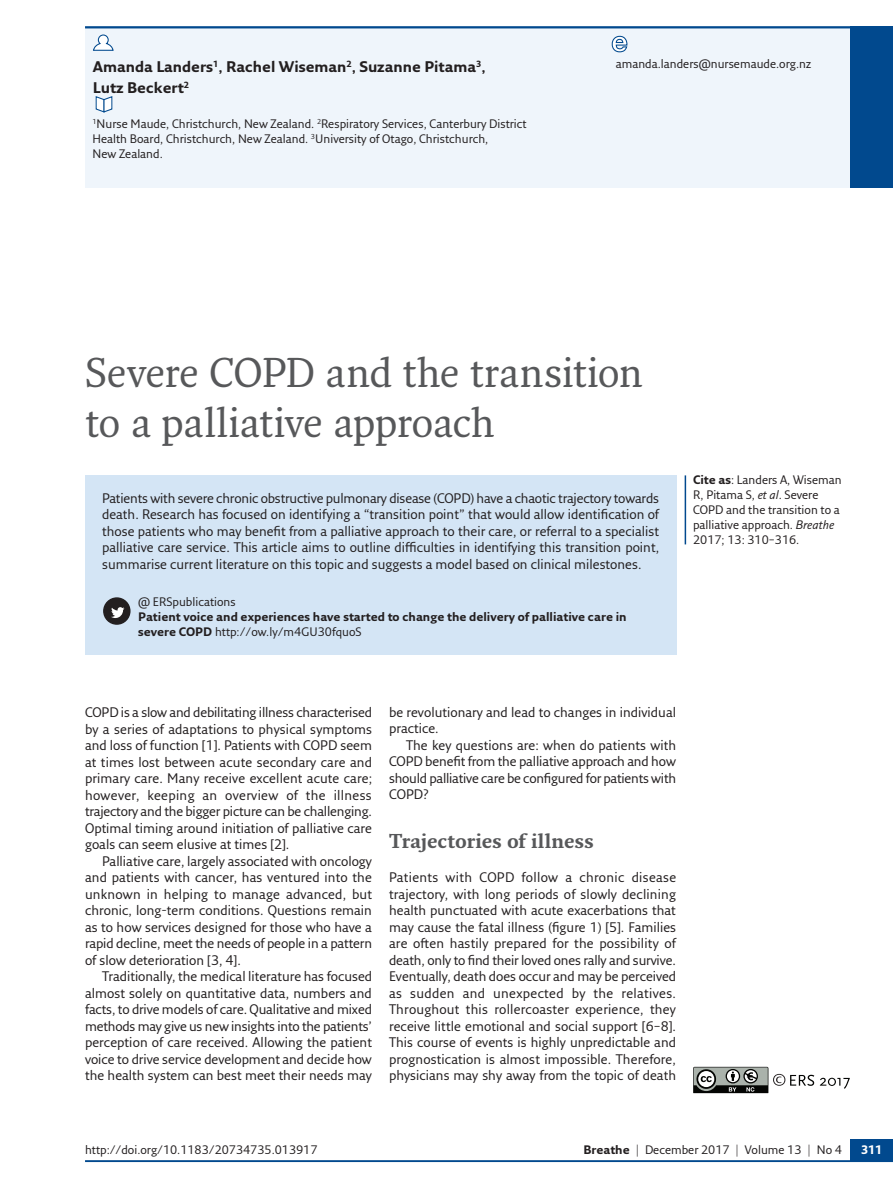
<style>
.page{position:relative;width:893px;height:1191px;background:#fff}
.page>*{position:absolute;margin:0;border:0;box-sizing:border-box;transform-origin:0 0}
.t1{font:40.5px/49.5px "Fresco Std";letter-spacing:-.01em;color:#57585a}
.t2{font:700 19.5px "Fresco Std";letter-spacing:-.01em;color:#57585a}
.t3{font:700 15px "Fresco Sans Pro";color:#231f20}
.t4{font:13.5px/16.5px "Fresco Sans Pro";color:#231f20;text-align:justify}
.t5{font:12px/15px "Fresco Sans Pro";color:#231f20}
.t6{font:700 12px/15px "Fresco Sans Pro";color:#231f20}
.t7{font:700 12px "Fresco Sans Pro";color:#fff}
.s1{font-weight:400}
.s2{font-weight:700}
.s3{font-style:italic}
</style>
<div class="page">
<hr style="left:85px;top:1160px;width:808px;height:2px;background:#01498e">
<div style="left:850px;top:1138px;width:43px;height:23px;background:#01498e"></div>
<div style="left:85px;top:26px;width:808px;height:162px;background:#eff5fb"></div>
<hr style="left:85px;top:26px;width:808px;height:2px;background:#01498e">
<div style="left:850px;top:26px;width:43px;height:162px;background:#01498e"></div>
<svg style="left:95px;top:96px;width:18px;height:17px"></svg>
<svg style="left:93px;top:34px;width:21px;height:17px"></svg>
<svg style="left:611px;top:35px;width:17px;height:18px"></svg>
<svg style="left:693px;top:1066px;width:121px;height:27px"></svg>
<svg style="left:820px;top:1077px;width:30px;height:11px"></svg>
<div style="left:85px;top:475px;width:591px;height:180px;background:#d4e5f5"></div>
<div style="left:104px;top:598px;width:26px;height:26px;background:#231f20;border-radius:50%"></div>
<div style="left:103px;top:597px;width:28px;height:28px;border:2px solid #231f20;border-radius:50%"></div>
<div style="left:105px;top:600px;width:23px;height:23px;background:#231f20;border-radius:50%"></div>
<svg style="left:111px;top:607px;width:13px;height:11px"></svg>
<hr style="left:685px;top:475px;width:1px;height:69px;background:#01498e">
<p class="t3" style="left:93px;top:57px;width:394px">Amanda Landers<sup>1</sup>, Rachel Wiseman<sup>2</sup>, Suzanne Pitama<sup>3</sup>,</p>
<p class="t5" style="left:616px;top:56px;width:197px">amanda.landers@nursemaude.org.nz</p>
<p class="t3" style="left:93px;top:78px;width:98px">Lutz Beckert<sup>2</sup></p>
<p class="t5" style="left:92px;top:116px;width:436px"><sup>1</sup>Nurse Maude, Christchurch, New Zealand. <sup>2</sup>Respiratory Services, Canterbury District<br>Health Board, Christchurch, New Zealand. <sup>3</sup>University of Otago, Christchurch,<br>New Zealand.</p>
<h1 class="t1" style="left:85px;top:347px;width:559px">Severe COPD and the transition to a palliative approach</h1>
<p class="t4" style="left:102px;top:489px;width:559px">Patients with severe chronic obstructive pulmonary disease (COPD) have a chaotic trajectory towards death. Research has focused on identifying a “transition point” that would allow identification of those patients who may benefit from a palliative approach to their care, or referral to a specialist palliative care service. This article aims to outline difficulties in identifying this transition point, summarise current literature on this topic and suggests a model based on clinical milestones.</p>
<p class="t5" style="left:138px;top:594px;width:99px">@ ERSpublications</p>
<p class="t6" style="left:138px;top:609px;width:490px">Patient voice and experiences have started to change the delivery of palliative care in severe COPD <span class="s1">http://ow.ly/m4GU30fquoS</span></p>
<p class="t5" style="left:693px;top:472px;width:150px"><span class="s2">Cite as</span>: Landers A, Wiseman<br>R, Pitama S, <span class="s3">et al</span>. Severe<br>COPD and the transition to a palliative approach. <span class="s3">Breathe<br></span>2017; 13: 310–316.</p>
<p class="t4" style="left:85px;top:703px;width:289px">COPD is a slow and debilitating illness characterised by a series of adaptations to physical symptoms and loss of function [1]. Patients with COPD seem at times lost between acute secondary care and primary care. Many receive excellent acute care; however, keeping an overview of the illness trajectory and the bigger picture can be challenging.<br>Optimal timing around initiation of palliative care goals can seem elusive at times [2].</p>
<p class="t4" style="left:85px;top:852px;width:289px;text-indent:17px">Palliative care, largely associated with oncology and patients with cancer, has ventured into the unknown in helping to manage advanced, but chronic, long-term conditions. Questions remain as to how services designed for those who have a rapid decline, meet the needs of people in a pattern of slow deterioration [3, 4].</p>
<p class="t4" style="left:85px;top:967px;width:289px;text-indent:17px">Traditionally, the medical literature has focused almost solely on quantitative data, numbers and facts, to drive models of care. Qualitative and mixed methods may give us new insights into the patients’ perception of care received. Allowing the patient voice to drive service development and decide how the health system can best meet their needs may</p>
<p class="t4" style="left:389px;top:703px;width:288px">be revolutionary and lead to changes in individual practice.</p>
<p class="t4" style="left:389px;top:736px;width:289px;text-indent:17px">The key questions are: when do patients with COPD benefit from the palliative approach and how should palliative care be configured for patients with COPD?</p>
<h2 class="t2" style="left:389px;top:828px;width:206px">Trajectories of illness</h2>
<p class="t4" style="left:389px;top:868px;width:289px">Patients with COPD follow a chronic disease trajectory, with long periods of slowly declining health punctuated with acute exacerbations that may cause the fatal illness (figure 1) [5]. Families are often hastily prepared for the possibility of death, only to find their loved ones rally and survive.<br>Eventually, death does occur and may be perceived as sudden and unexpected by the relatives.<br>Throughout this rollercoaster experience, they receive little emotional and social support [6–8].<br>This course of events is highly unpredictable and prognostication is almost impossible. Therefore, physicians may shy away from the topic of death</p>
<p class="t5" style="left:85px;top:1142px;width:234px">http://doi.org/10.1183/20734735.013917</p>
<p class="t5" style="left:583px;top:1142px;width:260px"><span class="s2">Breathe</span> | December 2017 | Volume 13 | No 4</p>
<p class="t7" style="left:861px;top:1142px;width:23px">311</p>
</div>
